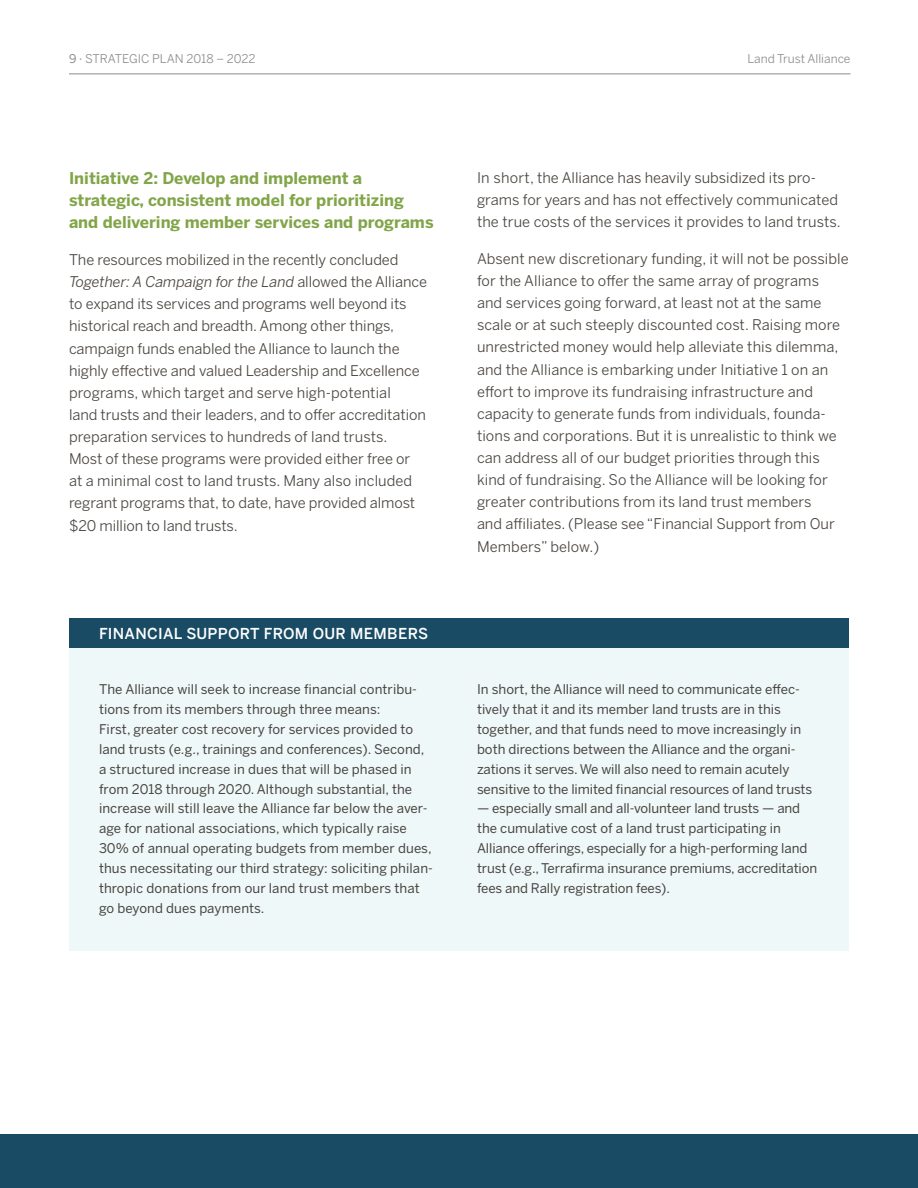
<style>
.page{position:relative;width:918px;height:1188px;background:#fff}
.page>*{position:absolute;margin:0;border:0;box-sizing:border-box;transform-origin:0 0}
.subhead{font:700 16.2px/22.2px "Benton Sans";color:#81a548}
.Sidebar_Title{font:500 15px "Benton Sans";letter-spacing:.02em;color:#fff}
.body{font:14.7px/22.2px "Benton Sans";color:#4a4540}
.t1{font:13.35px/19.8px "Benton Sans";color:#4a4540}
.t2{font:12px "Benton Sans";color:#8a8c8f}
.s1{font-style:inherit}
.s2{font-style:italic}
</style>
<div class="page">
<hr style="left:69px;top:74px;width:781px;height:1px;background:#8a8c8f">
<div style="left:0;top:1134px;width:918px;height:54px;background:#194b64"></div>
<div style="left:69px;top:618px;width:780px;height:30px;background:#194b64"></div>
<div style="left:69px;top:648px;width:780px;height:302px;background:#eef8f9"></div>
<p class="t2" style="left:69px;top:52px;width:188px"><span class="s1">9 ·</span> STRATEGIC PLAN 2018 – 2022</p>
<p class="t2" style="left:747px;top:52px;width:105px">Land Trust Alliance</p>
<p class="subhead" style="left:69px;top:166px;width:366px">Initiative 2: Develop and implement a strategic, consistent model for prioritizing and delivering member services and programs</p>
<p class="body" style="left:69px;top:248px;width:360px">The resources mobilized in the recently concluded <span class="s2">Together: A Campaign for the Land</span> allowed the Alliance to expand its services and programs well beyond its historical reach and breadth. Among other things, campaign funds enabled the Alliance to launch the highly effective and valued Leadership and Excellence programs, which target and serve high-potential<br>land trusts and their leaders, and to offer accreditation preparation services to hundreds of land trusts.<br>Most of these programs were provided either free or at a minimal cost to land trusts. Many also included regrant programs that, to date, have provided almost $20 million to land trusts.</p>
<p class="Sidebar_Title" style="left:99px;top:624px;width:331px">FINANCIAL SUPPORT FROM OUR MEMBERS</p>
<p class="body" style="left:477px;top:166px;width:365px">In short, the Alliance has heavily subsidized its pro&shy;grams for years and has not effectively communicated the true costs of the services it provides to land trusts.</p>
<p class="body" style="left:477px;top:247px;width:373px">Absent new discretionary funding, it will not be possible for the Alliance to offer the same array of programs<br>and services going forward, at least not at the same scale or at such steeply discounted cost. Raising more unrestricted money would help alleviate this dilemma, and the Alliance is embarking under Initiative 1 on an effort to improve its fundraising infrastructure and capacity to generate funds from individuals, founda&shy;tions and corporations. But it is unrealistic to think we can address all of our budget priorities through this kind of fundraising. So the Alliance will be looking for greater contributions from its land trust members<br>and affiliates. (Please see “Financial Support from Our Members” below.)</p>
<p class="t1" style="left:99px;top:679px;width:335px">The Alliance will seek to increase financial contribu&shy;tions from its members through three means:<br>First, greater cost recovery for services provided to land trusts (e.g., trainings and conferences). Second, a structured increase in dues that will be phased in from 2018 through 2020. Although substantial, the increase will still leave the Alliance far below the aver&shy;age for national associations, which typically raise 30% of annual operating budgets from member dues, thus necessitating our third strategy: soliciting philan&shy;thropic donations from our land trust members that go beyond dues payments.</p>
<p class="t1" style="left:477px;top:679px;width:337px">In short, the Alliance will need to communicate effec&shy;tively that it and its member land trusts are in this together, and that funds need to move increasingly in both directions between the Alliance and the organi&shy;zations it serves. We will also need to remain acutely sensitive to the limited financial resources of land trusts</p>
<p class="t1" style="left:477px;top:799px;width:342px">— especially small and all-volunteer land trusts — and the cumulative cost of a land trust participating in Alliance offerings, especially for a high-performing land trust (e.g., Terrafirma insurance premiums, accreditation fees and Rally registration fees).</p>
</div>
